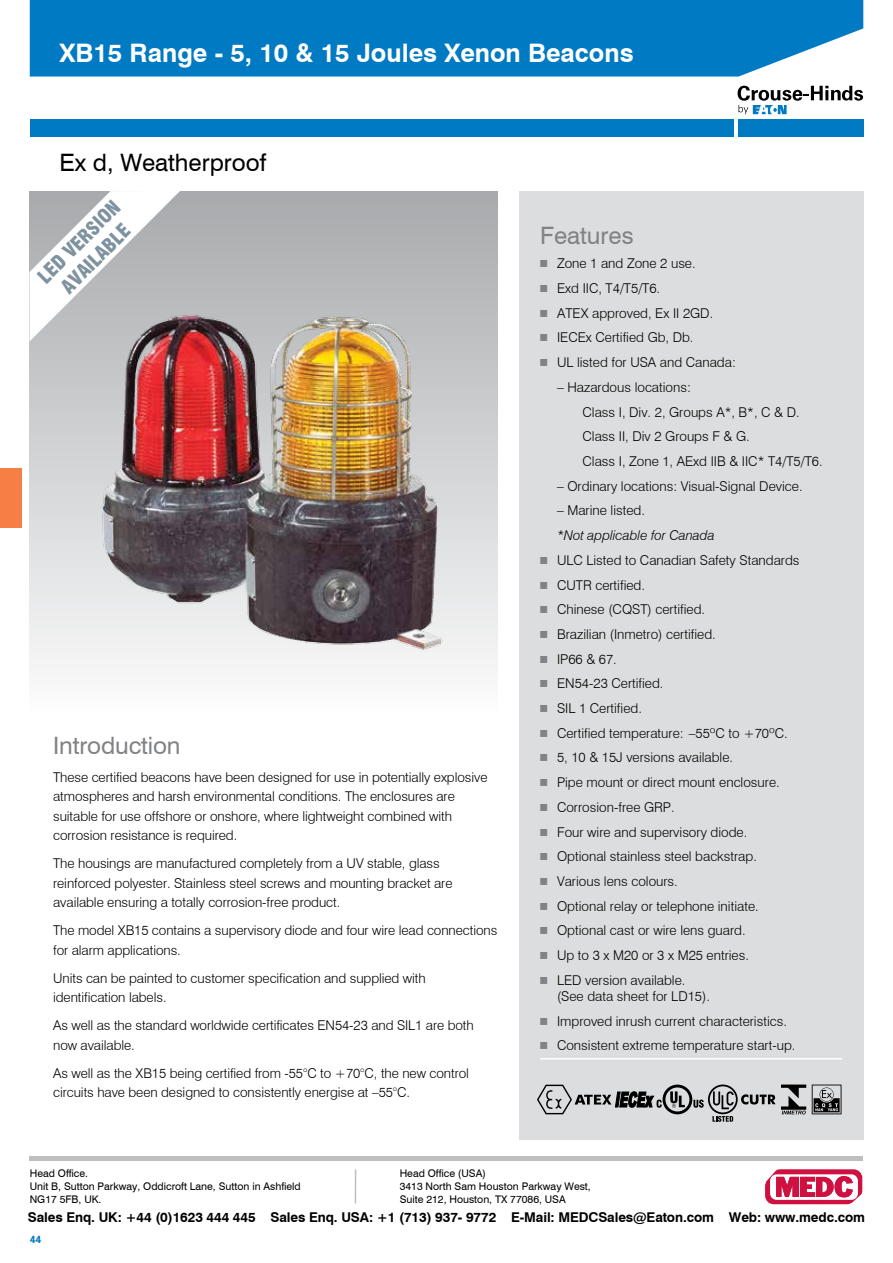
<style>
.page{position:relative;width:893px;height:1263px;background:#fff}
.page>*{position:absolute;margin:0;border:0;box-sizing:border-box;transform-origin:0 0}
.t1{font:700 25.5px "Swiss 721 BT";color:#fff}
.t2{font:24px "Swiss 721 BT";letter-spacing:-.005em;color:#808285}
.t3{font:24px "Swiss 721 BT";color:#000}
.t4{font:900 condensed 19.5px/23.4px "Swiss 721 BT";color:#7e929f;text-align:center}
.t5{font:300 13.5px/24.8px "Swiss 721 BT";letter-spacing:-.005em;color:#000}
.t6{font:700 13.5px "Swiss 721 BT";letter-spacing:-.01em;color:#000}
.t7{font:10.5px/12.6px "Swiss 721 BT";color:#000}
.t8{font:700 10.5px "Univers 65";color:#007ac2}
.s1{font-family:"Commercial Pi BT";font-weight:400;color:#808285}
.s2{font-style:italic}
</style>
<div class="page">
<div style="left:30px;top:0;width:833px;height:77px;background:#007ac2"></div>
<svg style="left:737px;top:85px;width:116px;height:30px"></svg>
<svg style="left:738px;top:86px;width:125px;height:28px"></svg>
<div style="left:738px;top:119px;width:125px;height:17px;background:#007ac2"></div>
<div style="left:30px;top:119px;width:704px;height:17px;background:#007ac2"></div>
<hr style="left:355px;top:1169px;width:1px;height:34px;background:#bcbec0">
<hr style="left:30px;top:1157px;width:833px;height:4px;background:#bcbec0">
<svg style="left:765px;top:1169px;width:97px;height:35px"></svg>
<div style="left:519px;top:191px;width:344px;height:949px;background:#dcddde"></div>
<svg style="left:537px;top:1084px;width:269px;height:38px"></svg>
<svg style="left:812px;top:1084px;width:29px;height:30px"></svg>
<hr style="left:540px;top:1058px;width:302px;height:1px;background:#fff">
<div style="left:30px;top:191px;width:467px;height:524px;background:linear-gradient(to bottom,#a7a9ac,#fcfcfc)"></div>
<img style="left:85px;top:296px;width:378px;height:370px">
<div style="left:0;top:468px;width:21px;height:59px;background:#f57f45"></div>
<svg style="left:29px;top:191px;width:151px;height:150px"></svg>
<h1 class="t1" style="left:60px;top:35px;width:576px">XB15 Range - 5, 10 &amp; 15 Joules Xenon Beacons</h1>
<h2 class="t3" style="left:60px;top:146px;width:208px">Ex d, Weatherproof</h2>
<h3 class="t4" style="left:33px;top:271px;width:109px;rotate:-45deg">LED VERSION<br>AVAILABLE</h3>
<h2 class="t2" style="left:53px;top:729px;width:129px">Introduction</h2>
<p class="t5" style="left:53px;top:767px;width:436px;line-height:19.5px">These certified beacons have been designed for use in potentially explosive atmospheres and harsh environmental conditions. The enclosures are suitable for use offshore or onshore, where lightweight combined with corrosion resistance is required.</p>
<p class="t5" style="left:53px;top:854px;width:401px;line-height:19.5px">The housings are manufactured completely from a UV stable, glass reinforced polyester. Stainless steel screws and mounting bracket are available ensuring a totally corrosion-free product.</p>
<p class="t5" style="left:53px;top:921px;width:446px;line-height:19.5px">The model XB15 contains a supervisory diode and four wire lead connections for alarm applications.</p>
<p class="t5" style="left:53px;top:968px;width:374px;line-height:19.5px">Units can be painted to customer specification and supplied with identification labels.</p>
<p class="t5" style="left:53px;top:1016px;width:422px;line-height:19.5px">As well as the standard worldwide certificates EN54-23 and SIL1 are both now available.</p>
<p class="t5" style="left:53px;top:1063px;width:417px;line-height:19.5px">As well as the XB15 being certified from -55°C to +70°C, the new control circuits have been designed to consistently energise at –55°C.</p>
<h2 class="t2" style="left:540px;top:219px;width:95px">Features</h2>
<p class="t5" style="left:540px;top:251px;width:197px"><span class="s1">4</span> Zone 1 and Zone 2 use.<br><span class="s1">4</span> Exd IIC, T4/T5/T6.<br><span class="s1">4</span> ATEX approved, Ex II 2GD.<br><span class="s1">4</span> IECEx Certified Gb, Db.<br><span class="s1">4</span> UL listed for USA and Canada:</p>
<p class="t5" style="left:583px;top:375px;width:242px;text-indent:-26px">– Hazardous locations:<br>Class I, Div. 2, Groups A*, B*, C &amp; D.<br>Class II, Div 2 Groups F &amp; G.<br>Class I, Zone 1, AExd IIB &amp; IIC* T4/T5/T6.</p>
<p class="t5" style="left:557px;top:473px;width:247px">– Ordinary locations: Visual-Signal Device.</p>
<p class="t5" style="left:557px;top:498px;width:89px">– Marine listed.</p>
<p class="t5" style="left:540px;top:523px;width:261px;text-indent:17px"><span class="s2">*Not applicable for Canada<br></span><span class="s1">4</span> ULC Listed to Canadian Safety Standards<br><span class="s1">4</span> CUTR certified.<br><span class="s1">4</span> Chinese (CQST) certified.<br><span class="s1">4</span> Brazilian (Inmetro) certified.<br><span class="s1">4</span> IP66 &amp; 67.<br><span class="s1">4</span> EN54-23 Certified.<br><span class="s1">4</span> SIL 1 Certified.<br><span class="s1">4</span> Certified temperature: –55ºC to +70ºC.<br><span class="s1">4</span> 5, 10 &amp; 15J versions available.<br><span class="s1">4</span> Pipe mount or direct mount enclosure.<br><span class="s1">4</span> Corrosion-free GRP.<br><span class="s1">4</span> Four wire and supervisory diode.<br><span class="s1">4</span> Optional stainless steel backstrap.<br><span class="s1">4</span> Various lens colours.<br><span class="s1">4</span> Optional relay or telephone initiate.<br><span class="s1">4</span> Optional cast or wire lens guard.<br><span class="s1">4</span> Up to 3 x M20 or 3 x M25 entries.<br><span class="s1">4</span> LED version available.</p>
<p class="t5" style="left:540px;top:984px;width:257px;text-indent:17px">(See data sheet for LD15).<br><span class="s1">4</span> Improved inrush current characteristics.<br><span class="s1">4</span> Consistent extreme temperature start-up.</p>
<p class="t7" style="left:30px;top:1167px;width:273px">Head Office.<br>Unit B, Sutton Parkway, Oddicroft Lane, Sutton in Ashfield<br>NG17 5FB, UK.</p>
<p class="t7" style="left:400px;top:1167px;width:193px">Head Office (USA)<br>3413 North Sam Houston Parkway West,<br>Suite 212, Houston, TX 77086, USA</p>
<p class="t6" style="left:28px;top:1208px;width:839px">Sales Enq. UK: +44 (0)1623 444 445 Sales Enq. USA: +1 (713) 937- 9772 E-Mail: MEDCSales@Eaton.com Web: www.medc.com</p>
<p class="t8" style="left:30px;top:1232px;width:13px">44</p>
</div>
